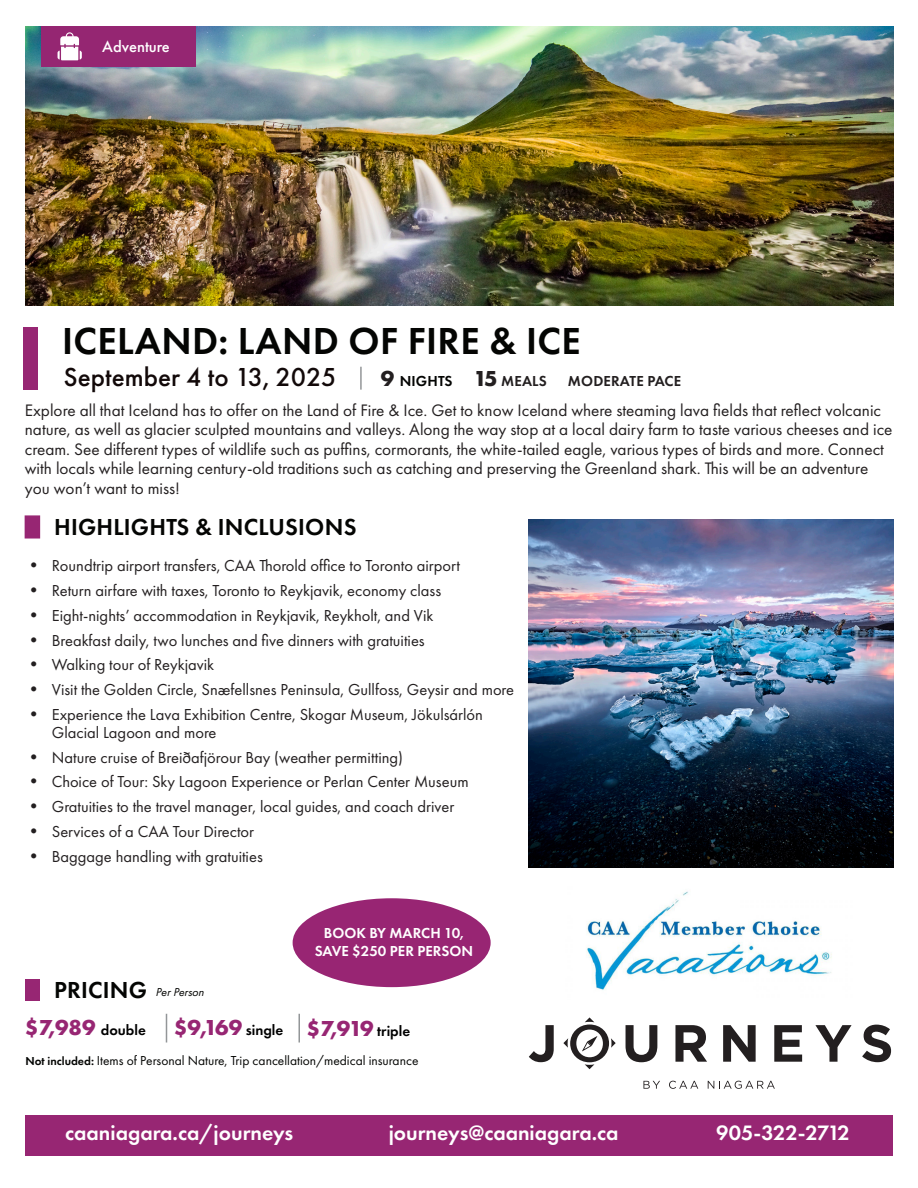
<style>
.page{position:relative;width:918px;height:1188px;background:#fff}
.page>*{position:absolute;margin:0;border:0;box-sizing:border-box;transform-origin:0 0}
.t1{font:600 39px "Futura PT";letter-spacing:.01em;color:#040503}
.t2{font:500 27px "Futura PT";color:#120909}
.t3{font:600 24px "Futura PT";letter-spacing:.01em;color:#040503}
.t4{font:700 22.5px "Futura PT";letter-spacing:-.03em;color:#972673}
.t5{font:600 21.6px "Futura PT";color:#fff}
.t6{font:600 21.6px "Futura PT";letter-spacing:-.025em;color:#fff}
.t7{font:17.25px/19.5px "Futura PT";color:#231f20}
.t8{font:16.5px/18px "Futura PT";color:#231f20}
.t9{font:500 16.5px "Futura PT";color:#fff}
.t10{font:600 15px "Futura PT";color:#fff}
.t11{font:600 15px "Futura PT";letter-spacing:.01em;color:#040503}
.t12{font:500 15px "Futura PT";color:#fff}
.t13{font:600 15px "Futura PT";letter-spacing:.01em;color:#231f20}
.t14{font:13.5px "Futura PT";color:#040503}
.t15{font:italic 12px "Futura PT";color:#040503}
.s1{font-weight:700;font-size:22.5px;color:#231f20}
.s2{color:#231f20}
.s3{font-size:18px}
.s4{font-weight:600;font-size:15px;color:#000}
.s5{font-weight:600;font-size:12px}
</style>
<div class="page">
<div style="left:24px;top:327px;width:14px;height:63px;background:#972673"></div>
<div style="left:25px;top:515px;width:15px;height:24px;background:#972673;border:2px solid #972673"></div>
<div style="left:25px;top:1116px;width:868px;height:40px;background:#972673"></div>
<img style="left:25px;top:26px;width:868px;height:279px">
<svg style="left:529px;top:1025px;width:25px;height:37px"></svg>
<svg style="left:626px;top:1025px;width:31px;height:37px"></svg>
<svg style="left:675px;top:1025px;width:32px;height:37px"></svg>
<svg style="left:723px;top:1025px;width:33px;height:37px"></svg>
<svg style="left:774px;top:1025px;width:28px;height:37px"></svg>
<svg style="left:815px;top:1025px;width:37px;height:37px"></svg>
<svg style="left:862px;top:1025px;width:29px;height:37px"></svg>
<svg style="left:643px;top:1081px;width:17px;height:8px"></svg>
<svg style="left:669px;top:1081px;width:29px;height:8px"></svg>
<svg style="left:708px;top:1081px;width:67px;height:8px"></svg>
<svg style="left:563px;top:1017px;width:53px;height:52px"></svg>
<img style="left:529px;top:519px;width:364px;height:349px">
<hr style="left:360px;top:367px;width:2px;height:23px;background:#939698">
<div style="left:41px;top:26px;width:154px;height:41px;background:#952672"></div>
<svg style="left:57px;top:32px;width:25px;height:28px"></svg>
<div style="left:293px;top:898px;width:198px;height:89px;background:#982573;border-radius:50%"></div>
<img style="left:586px;top:891px;width:246px;height:99px">
<svg style="left:166px;top:1014px;width:1px;height:29px"></svg>
<hr style="left:298px;top:1014px;width:2px;height:29px;background:#939698">
<div style="left:25px;top:980px;width:14px;height:21px;background:#972673"></div>
<p class="t12" style="left:99px;top:36px;width:89px">Tuxedo Classic</p>
<p class="t9" style="left:102px;top:36px;width:69px">Adventure</p>
<p class="t1" style="left:62px;top:316px;width:520px">ICELAND: LAND OF FIRE &amp; ICE</p>
<p class="t2" style="left:64px;top:361px;width:274px">September 4 to 13, 2025</p>
<p class="t11" style="left:381px;top:372px;width:167px"><span class="s1">9</span> NIGHTS <span class="s1">15</span> <span class="s2">MEALS</span></p>
<p class="t13" style="left:568px;top:372px;width:115px">MODERATE PACE</p>
<p class="t7" style="left:25px;top:400px;width:869px">Explore all that Iceland has to offer on the Land of Fire &amp; Ice. Get to know Iceland where steaming lava fields that reflect volcanic nature, as well as glacier sculpted mountains and valleys. Along the way stop at a local dairy farm to taste various cheeses and ice cream. See different types of wildlife such as puffins, cormorants, the white-tailed eagle, various types of birds and more. Connect with locals while learning century-old traditions such as catching and preserving the Greenland shark. This will be an adventure you won’t want to miss!</p>
<p class="t3" style="left:54px;top:512px;width:304px">HIGHLIGHTS &amp; INCLUSIONS</p>
<p class="t8" style="left:25px;top:557px;width:437px"><span class="s3">•</span> Roundtrip airport transfers, CAA Thorold office to Toronto airport</p>
<p class="t8" style="left:25px;top:582px;width:418px"><span class="s3">•</span> Return airfare with taxes, Toronto to Reykjavik, economy class</p>
<p class="t8" style="left:25px;top:606px;width:410px"><span class="s3">•</span> Eight-nights’ accommodation in Reykjavik, Reykholt, and Vik</p>
<p class="t8" style="left:25px;top:631px;width:401px"><span class="s3">•</span> Breakfast daily, two lunches and five dinners with gratuities</p>
<p class="t8" style="left:25px;top:656px;width:191px"><span class="s3">•</span> Walking tour of Reykjavik</p>
<p class="t8" style="left:25px;top:681px;width:491px"><span class="s3">•</span> Visit the Golden Circle, Snæfellsnes Peninsula, Gullfoss, Geysir and more</p>
<p class="t8" style="left:52px;top:705px;width:433px;text-indent:-27px"><span class="s3">•</span> Experience the Lava Exhibition Centre, Skogar Museum, Jökulsárlón<br>Glacial Lagoon and more</p>
<p class="t8" style="left:25px;top:748px;width:380px"><span class="s3">•</span> Nature cruise of Breiðafjörour Bay (weather permitting)</p>
<p class="t8" style="left:25px;top:773px;width:445px"><span class="s3">•</span> Choice of Tour: Sky Lagoon Experience or Perlan Center Museum</p>
<p class="t8" style="left:25px;top:798px;width:431px"><span class="s3">•</span> Gratuities to the travel manager, local guides, and coach driver</p>
<p class="t8" style="left:25px;top:822px;width:231px"><span class="s3">•</span> Services of a CAA Tour Director</p>
<p class="t8" style="left:25px;top:847px;width:239px"><span class="s3">•</span> Baggage handling with gratuities</p>
<p class="t3" style="left:54px;top:975px;width:95px">PRICING</p>
<p class="t15" style="left:156px;top:985px;width:51px">Per Person</p>
<p class="t10" style="left:324px;top:924px;width:142px">BOOK BY MARCH 10,</p>
<p class="t10" style="left:315px;top:942px;width:160px">SAVE $250 PER PERSON</p>
<p class="t4" style="left:25px;top:1013px;width:123px">$7,989 <span class="s4">double</span></p>
<p class="t4" style="left:174px;top:1013px;width:111px">$9,169 <span class="s4">single</span></p>
<p class="t4" style="left:307px;top:1014px;width:105px">$7,919 <span class="s4">triple</span></p>
<p class="t14" style="left:25px;top:1053px;width:395px"><span class="s5">Not included:</span> Items of Personal Nature, Trip cancellation/medical insurance</p>
<p class="t5" style="left:65px;top:1119px;width:230px">caaniagara.ca/journeys</p>
<p class="t5" style="left:389px;top:1119px;width:231px">journeys@caaniagara.ca</p>
<p class="t6" style="left:716px;top:1119px;width:135px">905-322-2712</p>
</div>
